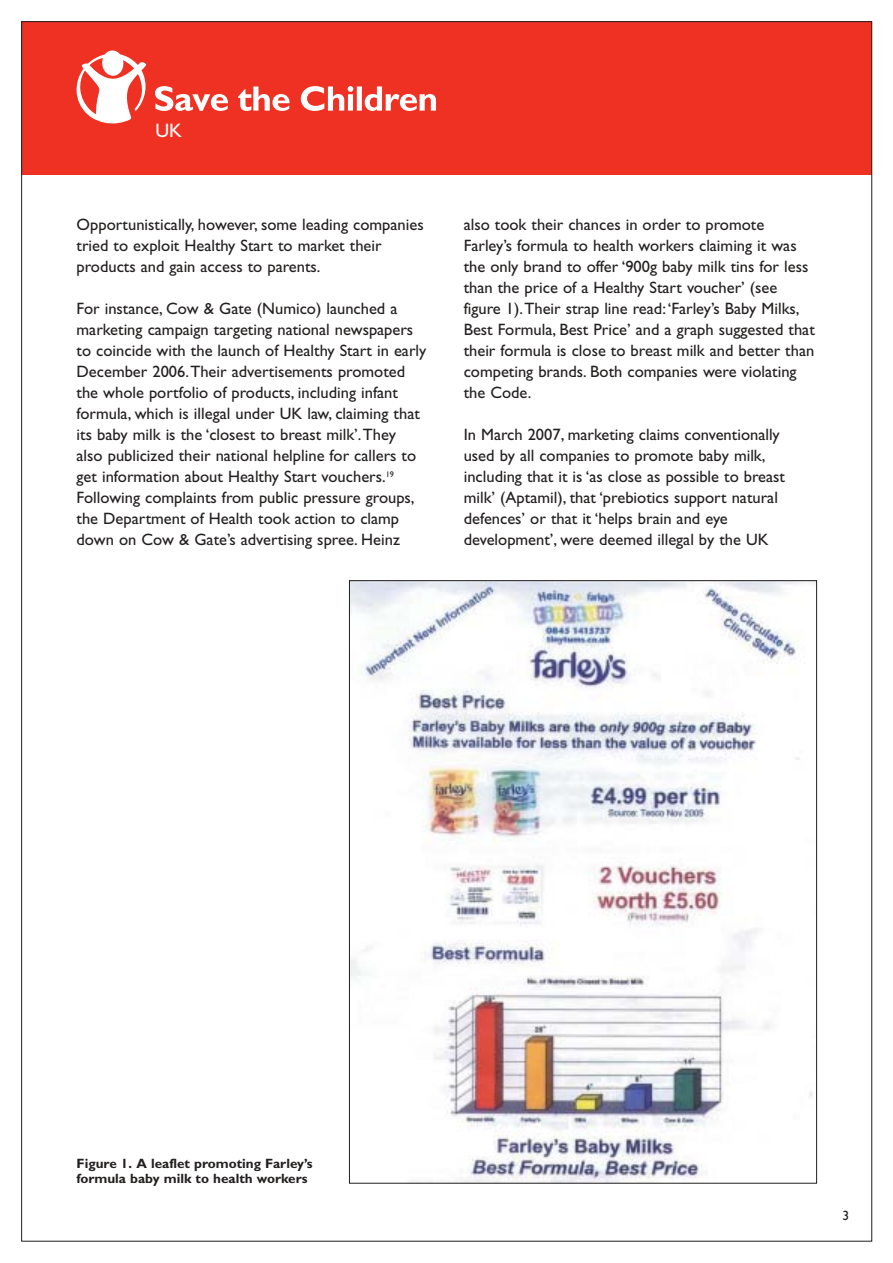
<style>
.page{position:relative;width:893px;height:1263px;background:#fff}
.page>*{position:absolute;margin:0;border:0;box-sizing:border-box;transform-origin:0 0}
.t1{font:19.5px "Gill Sans";color:#fff}
.t2{font:16.5px/21px "Gill Sans";color:#231f1f}
.t3{font:700 13.5px/15px "Gill Sans";color:#231f1f}
.t4{font:13.5px "Gill Sans";color:#231f1f}
</style>
<div class="page">
<div style="left:21px;top:21px;width:851px;height:153px;background:#ee3123"></div>
<svg style="left:155px;top:86px;width:73px;height:25px"></svg>
<svg style="left:238px;top:86px;width:52px;height:25px"></svg>
<svg style="left:301px;top:86px;width:52px;height:25px"></svg>
<div style="left:357px;top:86px;width:5px;height:25px;background:#fff"></div>
<svg style="left:364px;top:86px;width:72px;height:25px"></svg>
<svg style="left:77px;top:50px;width:69px;height:73px"></svg>
<img style="left:351px;top:582px;width:463px;height:599px">
<p class="t1" style="left:155px;top:124px;width:28px">UK</p>
<p class="t2" style="left:77px;top:216px;width:348px">Opportunistically, however, some leading companies tried to exploit Healthy Start to market their products and gain access to parents.</p>
<p class="t2" style="left:77px;top:300px;width:351px">For instance, Cow &amp; Gate (Numico) launched a marketing campaign targeting national newspapers to coincide with the launch of Healthy Start in early December 2006.Their advertisements promoted the whole portfolio of products, including infant formula, which is illegal under UK law, claiming that its baby milk is the ‘closest to breast milk’.They<br>also publicized their national helpline for callers to get information about Healthy Start vouchers.<sup>19<br></sup>Following complaints from public pressure groups, the Department of Health took action to clamp down on Cow &amp; Gate’s advertising spree. Heinz</p>
<p class="t2" style="left:463px;top:216px;width:352px">also took their chances in order to promote Farley’s formula to health workers claiming it was the only brand to offer ‘900g baby milk tins for less than the price of a Healthy Start voucher’ (see figure 1).Their strap line read:‘Farley’s Baby Milks, Best Formula, Best Price’ and a graph suggested that their formula is close to breast milk and better than competing brands. Both companies were violating the Code.</p>
<p class="t2" style="left:463px;top:426px;width:323px">In March 2007, marketing claims conventionally used by all companies to promote baby milk, including that it is ‘as close as possible to breast milk’ (Aptamil), that ‘prebiotics support natural defences’ or that it ‘helps brain and eye development’, were deemed illegal by the UK</p>
<p class="t3" style="left:77px;top:1158px;width:237px">Figure 1. A leaflet promoting Farley’s formula baby milk to health workers</p>
<p class="t4" style="left:842px;top:1211px;width:8px">3</p>
</div>
